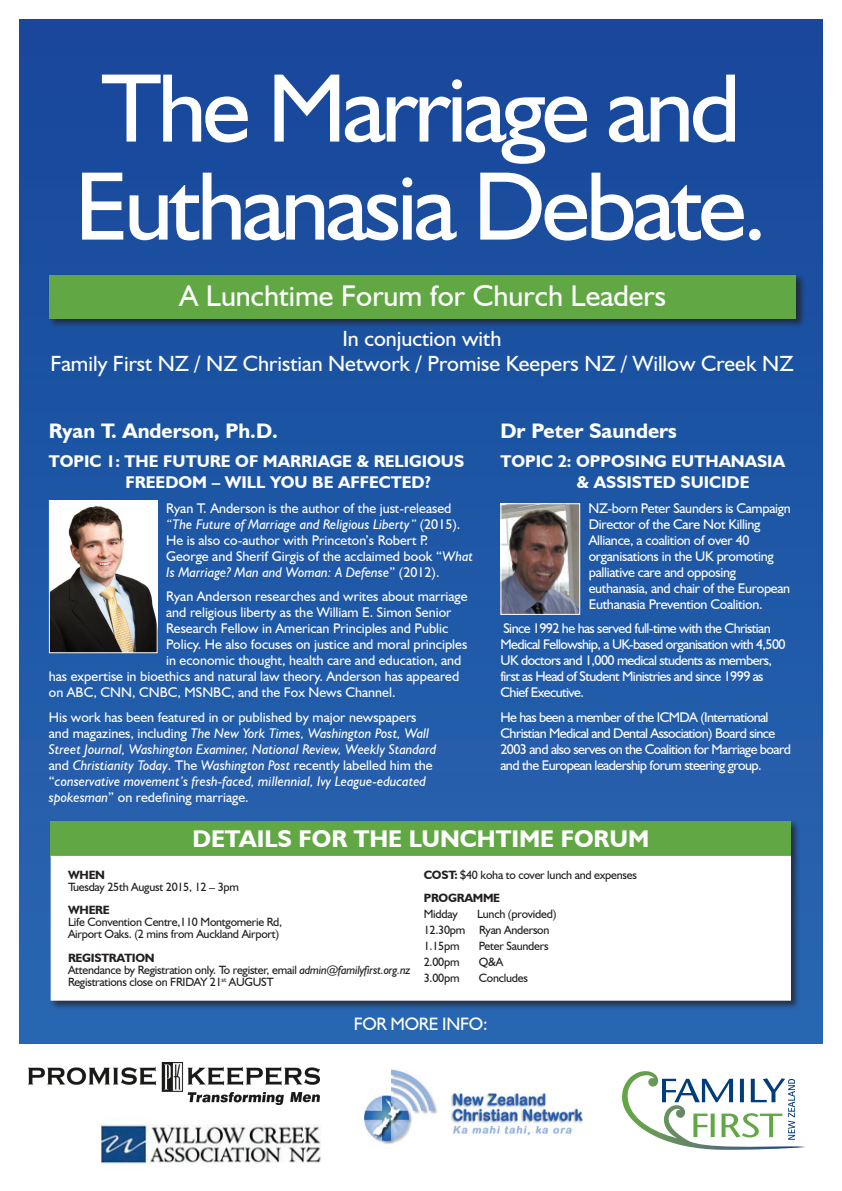
<style>
.page{position:relative;width:842px;height:1191px;background:#fff}
.page>*{position:absolute;margin:0;border:0;box-sizing:border-box;transform-origin:0 0}
.t1{font:98px/98px "Humanist 521 BT";letter-spacing:-.04em;color:#fff}
.t2{font:30px "Humanist 521 BT";color:#fff}
.t3{font:700 24.2px "Humanist 521 BT";color:#fff}
.t4{font:22px/24.8px "Humanist 521 BT";color:#fff;text-align:center}
.t5{font:700 21px "Humanist 521 BT";color:#fff}
.t6{font:18px "Humanist 521 BT";letter-spacing:-.02em;color:#fff}
.t7{font:700 17px/21px "Humanist 521 BT";color:#fff}
.t8{font:14px/16px "Humanist 521 BT";color:#fff}
.t9{font:14px/16px "Humanist 521 BT";letter-spacing:-.04em;color:#fff}
.t10{font:italic 14px/16px "Humanist 521 BT";color:#fff}
.t11{font:14px/16px "Humanist 521 BT";letter-spacing:-.02em;color:#fff}
.t12{font:12px/12px "Humanist 521 BT";letter-spacing:-.02em;color:#231f20}
.t13{font:700 12px "Humanist 521 BT";letter-spacing:-.02em;color:#231f20}
.s1{font-style:italic}
.s2{font-style:normal}
.s3{font-weight:700}
</style>
<div class="page">
<div style="left:20px;top:20px;width:802px;height:1023px;background:linear-gradient(to bottom,#16479a,#2967b2)"></div>
<img style="left:502px;top:505px;width:76px;height:108px">
<div style="left:500px;top:503px;width:80px;height:112px;border:1px solid #fff"></div>
<img style="left:51px;top:502px;width:105px;height:149px">
<div style="left:49px;top:500px;width:109px;height:153px;border:1px solid #fff"></div>
<svg style="left:622px;top:1071px;width:183px;height:79px"></svg>
<img style="left:102px;top:1124px;width:219px;height:40px">
<img style="left:29px;top:1062px;width:290px;height:42px">
<img style="left:364px;top:1069px;width:219px;height:75px">
<div style="left:48px;top:273px;width:758px;height:55px;background:#231f20;opacity:.75"></div>
<div style="left:49px;top:275px;width:747px;height:43px;background:#61a844"></div>
<div style="left:49px;top:819px;width:751px;height:46px;background:#231f20;opacity:.75"></div>
<div style="left:51px;top:821px;width:740px;height:35px;background:#61a844"></div>
<div style="left:49px;top:854px;width:751px;height:156px;background:#231f20;opacity:.75"></div>
<div style="left:51px;top:856px;width:740px;height:144px;background:#fff"></div>
<h1 class="t1" style="left:75px;top:57px;width:694px">The Marriage and<br>Euthanasia Debate.</h1>
<h2 class="t2" style="left:180px;top:277px;width:488px">A Lunchtime Forum for Church Leaders</h2>
<h3 class="t4" style="left:50px;top:326px;width:744px">In conjuction with<br>Family First NZ / NZ Christian Network / Promise Keepers NZ / Willow Creek NZ</h3>
<h3 class="t5" style="left:49px;top:417px;width:231px">Ryan T. Anderson, Ph.D.</h3>
<p class="t7" style="left:125px;top:450px;width:340px;text-indent:-77px">TOPIC 1: THE FUTURE OF MARRIAGE &amp; RELIGIOUS<br>FREEDOM – WILL YOU BE AFFECTED?</p>
<p class="t8" style="left:166px;top:500px;width:308px">Ryan T. Anderson is the author of the just-released <span class="s1">“The Future of Marriage and Religious Liberty”</span> (2015).<br>He is also co-author with Princeton’s Robert P.<br>George and Sherif Girgis of the acclaimed book “<span class="s1">What Is Marriage? Man and Woman: A Defense</span>” (2012).</p>
<p class="t8" style="left:166px;top:588px;width:303px">Ryan Anderson researches and writes about marriage</p>
<p class="t8" style="left:166px;top:604px;width:287px">and religious liberty as the William E. Simon Senior</p>
<p class="t8" style="left:166px;top:620px;width:284px">Research Fellow in American Principles and Public</p>
<p class="t8" style="left:166px;top:636px;width:303px">Policy. He also focuses on justice and moral principles</p>
<p class="t8" style="left:166px;top:652px;width:297px">in economic thought, health care and education, and</p>
<p class="t8" style="left:49px;top:668px;width:412px">has expertise in bioethics and natural law theory. Anderson has appeared</p>
<p class="t8" style="left:49px;top:684px;width:348px">on ABC, CNN, CNBC, MSNBC, and the Fox News Channel.</p>
<p class="t10" style="left:49px;top:709px;width:389px"><span class="s2">His work has been featured in or published by major newspapers and magazines, including</span> The New York Times, Washington Post, Wall Street Journal, Washington Examiner, National Review, Weekly Standard <span class="s2">and</span> Christianity Today<span class="s2">. The</span> Washington Post <span class="s2">recently labelled him the “</span>conservative movement’s fresh-faced, millennial, Ivy League-educated spokesman<span class="s2">” on redefining marriage.</span></p>
<h3 class="t5" style="left:500px;top:417px;width:178px">Dr Peter Saunders</h3>
<p class="t7" style="left:577px;top:450px;width:209px;text-indent:-77px">TOPIC 2: OPPOSING EUTHANASIA &amp; ASSISTED SUICIDE</p>
<p class="t11" style="left:588px;top:500px;width:204px">NZ-born Peter Saunders is Campaign Director of the Care Not Killing Alliance, a coalition of over 40 organisations in the UK promoting palliative care and opposing euthanasia, and chair of the European Euthanasia Prevention Coalition.</p>
<p class="t9" style="left:500px;top:620px;width:287px">Since 1992 he has served full-time with the Christian Medical Fellowship, a UK-based organisation with 4,500<br>UK doctors and 1,000 medical students as members, first as Head of Student Ministries and since 1999 as Chief Executive.</p>
<p class="t9" style="left:500px;top:709px;width:292px">He has been a member of the ICMDA (International Christian Medical and Dental Association) Board since 2003 and also serves on the Coalition for Marriage board and the European leadership forum steering group.</p>
<h3 class="t3" style="left:192px;top:824px;width:458px">DETAILS FOR THE LUNCHTIME FORUM</h3>
<p class="t13" style="left:68px;top:867px;width:39px">WHEN</p>
<p class="t12" style="left:68px;top:880px;width:172px">Tuesday 25th August 2015, 12 – 3pm</p>
<p class="t13" style="left:68px;top:902px;width:43px">WHERE</p>
<p class="t12" style="left:68px;top:916px;width:216px">Life Convention Centre,110 Montgomerie Rd,<br>Airport Oaks. (2 mins from Auckland Airport)</p>
<p class="t12" style="left:68px;top:951px;width:344px"><span class="s3">REGISTRATION<br></span>Attendance by Registration only. To register, email <span class="s1">admin@familyfirst.org.nz<br></span>Registrations close on FRIDAY 21<sup>st</sup> AUGUST</p>
<p class="t12" style="left:424px;top:863px;width:215px;line-height:23.3px"><span class="s3">COST:</span> $40 koha to cover lunch and expenses<br><span class="s3">PROGRAMME</span></p>
<p class="t12" style="left:424px;top:908px;width:35px">Midday</p>
<p class="t12" style="left:424px;top:906px;width:134px;line-height:16px;text-indent:53px">Lunch (provided)<br>12.30pm Ryan Anderson<br>1.15pm</p>
<p class="t12" style="left:479px;top:940px;width:71px">Peter Saunders</p>
<p class="t12" style="left:424px;top:956px;width:37px">2.00pm</p>
<p class="t12" style="left:479px;top:956px;width:26px">Q&amp;A</p>
<p class="t12" style="left:424px;top:972px;width:37px">3.00pm</p>
<p class="t12" style="left:479px;top:972px;width:51px">Concludes</p>
<p class="t6" style="left:354px;top:1013px;width:135px">FOR MORE INFO:</p>
</div>
